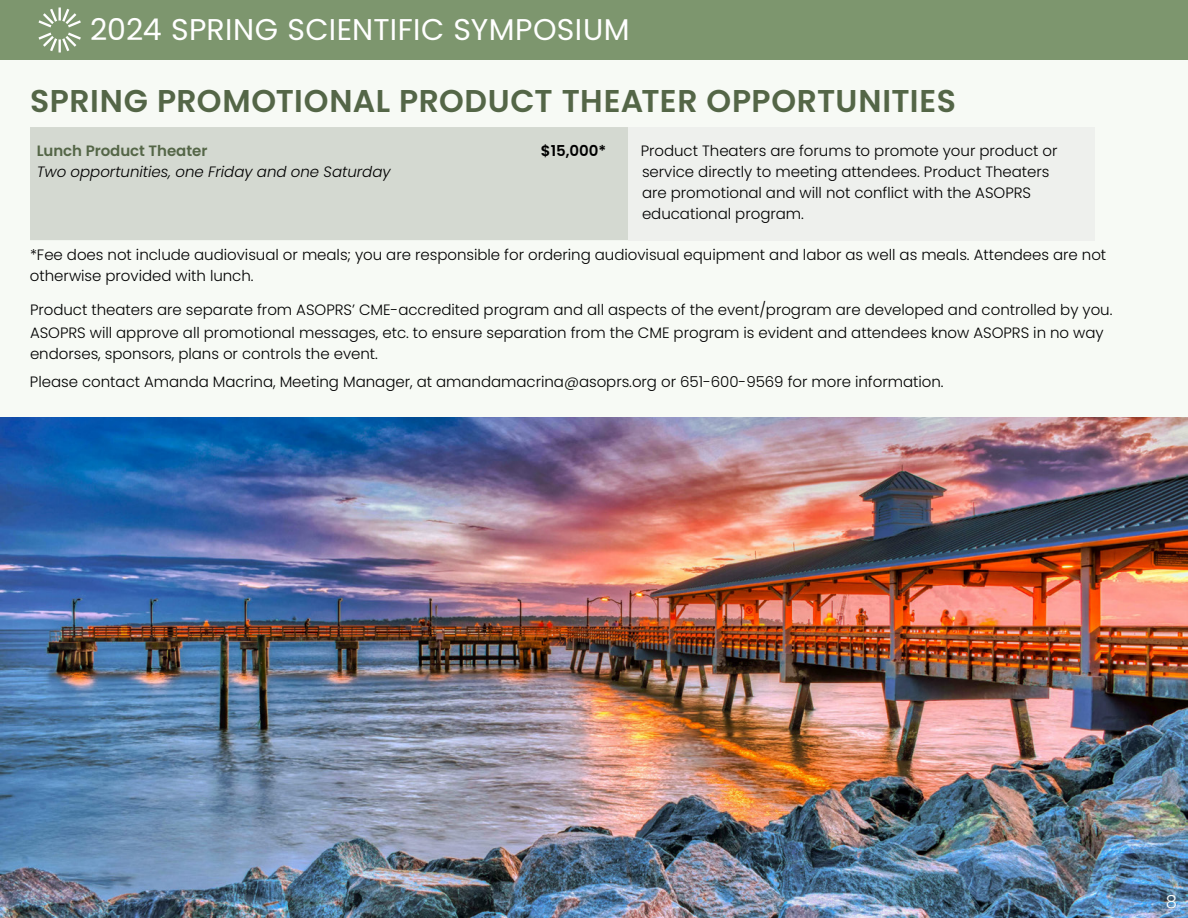
<style>
.page{position:relative;width:1188px;height:918px;background:#f7faf5}
.page>*{position:absolute;margin:0;border:0;box-sizing:border-box;transform-origin:0 0}
.Head_1{font:600 31.5px "Poppins";letter-spacing:.015em;color:#546647}
.t1{font:30px "Poppins";letter-spacing:.01em;color:#fff}
.Head_1-2{font:300 18px "Poppins";color:#fff}
.t2{font:300 15px/21px "Poppins";letter-spacing:-.005em;color:#000}
.t3{font:italic 300 15px/21px "Poppins";letter-spacing:-.005em;color:#000}
.t4{font:600 15px "Poppins";color:#000}
.s1{font-weight:600;font-style:normal;color:#546647}
</style>
<div class="page">
<img style="left:0;top:417px;width:1188px;height:501px">
<div style="left:30px;top:127px;width:598px;height:113px;background:#d4d9d1"></div>
<div style="left:628px;top:127px;width:467px;height:113px;background:#eef0ed"></div>
<div style="left:0;top:0;width:1188px;height:60px;background:#7d966e"></div>
<svg style="left:39px;top:33px;width:42px;height:19px"></svg>
<svg style="left:39px;top:7px;width:42px;height:20px"></svg>
<p class="t1" style="left:90px;top:13px;width:541px">2024 SPRING SCIENTIFIC SYMPOSIUM</p>
<p class="Head_1" style="left:30px;top:83px;width:927px">SPRING PROMOTIONAL PRODUCT THEATER OPPORTUNITIES</p>
<p class="t3" style="left:37px;top:141px;width:355px"><span class="s1">Lunch Product Theater<br></span>Two opportunities, one Friday and one Saturday</p>
<p class="t4" style="left:541px;top:142px;width:67px">$15,000*</p>
<p class="t2" style="left:641px;top:140px;width:418px">Product Theaters are forums to promote your product or service directly to meeting attendees. Product Theaters are promotional and will not conflict with the ASOPRS educational program.</p>
<p class="t2" style="left:30px;top:244px;width:1078px">*Fee does not include audiovisual or meals; you are responsible for ordering audiovisual equipment and labor as well as meals. Attendees are not otherwise provided with lunch.</p>
<p class="t2" style="left:30px;top:299px;width:1084px;line-height:22.5px">Product theaters are separate from ASOPRS’ CME-accredited program and all aspects of the event/program are developed and controlled by you.<br>ASOPRS will approve all promotional messages, etc. to ensure separation from the CME program is evident and attendees know ASOPRS in no way</p>
<p class="t2" style="left:30px;top:339px;width:915px;line-height:28.5px">endorses, sponsors, plans or controls the event.<br>Please contact Amanda Macrina, Meeting Manager, at amandamacrina@asoprs.org or 651-600-9569 for more information.</p>
<p class="Head_1-2" style="left:1166px;top:891px;width:13px">8</p>
</div>
